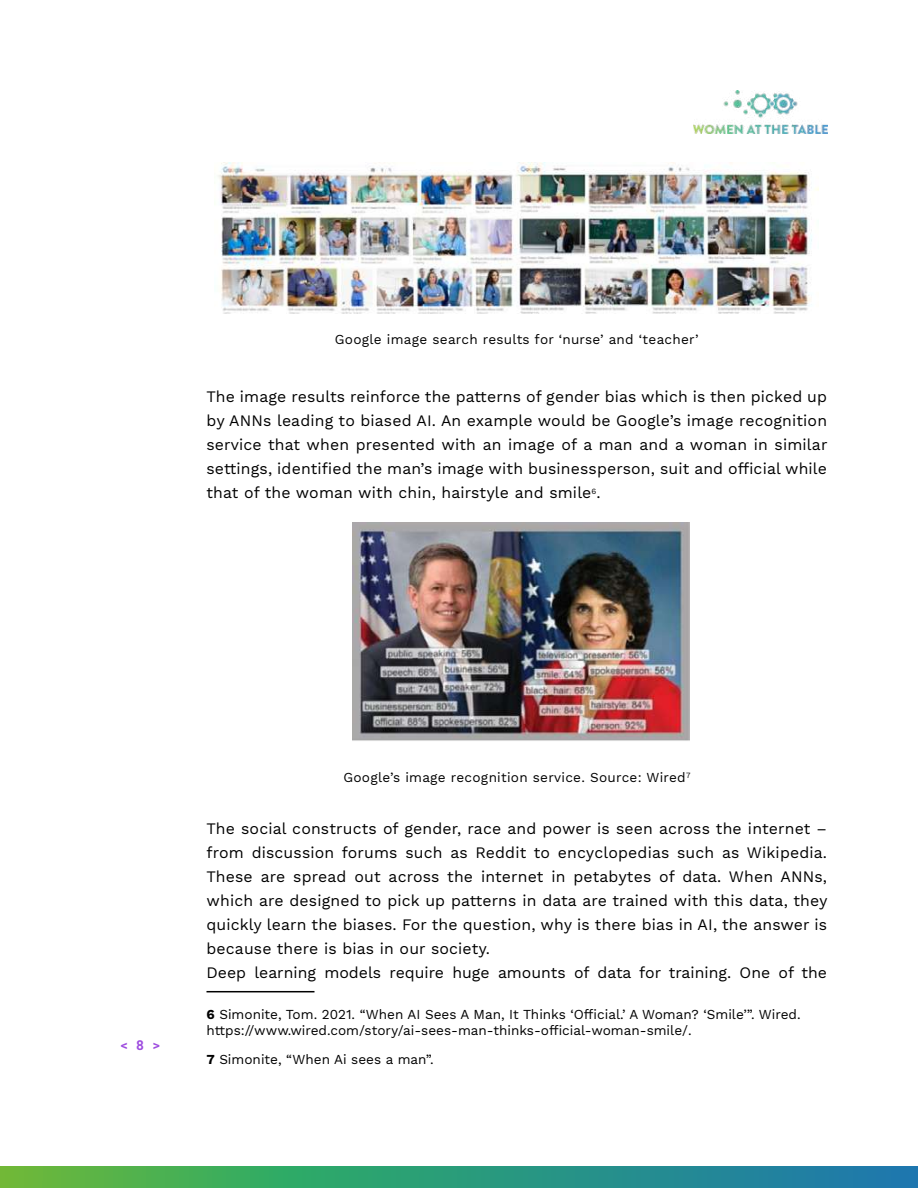
<style>
.page{position:relative;width:918px;height:1188px;background:#fff}
.page>*{position:absolute;margin:0;border:0;box-sizing:border-box;transform-origin:0 0}
.t1{font:15.75px/24px "Work Sans";letter-spacing:.01em;color:#000;text-align:justify}
.t2{font:13.5px/16.5px "Work Sans";color:#000}
.t3{font:13.5px "Work Sans";letter-spacing:.02em;color:#000}
.t4{font:700 13.5px "Roboto Mono";color:#9e4ddf}
.s1{font-weight:700}
</style>
<div class="page">
<svg style="left:1px;top:1166px;width:916px;height:22px;background:#329a78"></svg>
<img style="left:693px;top:90px;width:135px;height:44px">
<hr style="left:207px;top:991px;width:108px;height:1px;background:#000">
<img style="left:353px;top:522px;width:337px;height:219px">
<img style="left:218px;top:162px;width:601px;height:152px">
<p class="t3" style="left:335px;top:331px;width:365px">Google image search results for ‘nurse’ and ‘teacher’</p>
<p class="t1" style="left:207px;top:385px;width:622px">The image results reinforce the patterns of gender bias which is then picked up by ANNs leading to biased AI. An example would be Google’s image recognition service that when presented with an image of a man and a woman in similar settings, identified the man’s image with businessperson, suit and official while that of the woman with chin, hairstyle and smile<sup>6</sup>.</p>
<p class="t4" style="left:120px;top:1036px;width:42px">&lt; 8 &gt;</p>
<p class="t3" style="left:343px;top:770px;width:349px">Google’s image recognition service. Source: Wired<sup>7</sup></p>
<p class="t1" style="left:207px;top:817px;width:622px;text-align:left">The social constructs of gender, race and power is seen across the internet – from discussion forums such as Reddit to encyclopedias such as Wikipedia.<br>These are spread out across the internet in petabytes of data. When ANNs, which are designed to pick up patterns in data are trained with this data, they quickly learn the biases. For the question, why is there bias in AI, the answer is because there is bias in our society.<br>Deep learning models require huge amounts of data for training. One of the</p>
<p class="t2" style="left:207px;top:1006px;width:596px"><span class="s1">6</span> Simonite, Tom. 2021. “When AI Sees A Man, It Thinks ‘Official.’ A Woman? ‘Smile’”. Wired. https://www.wired.com/story/ai-sees-man-thinks-official-woman-smile/.</p>
<p class="t2" style="left:207px;top:1051px;width:229px"><span class="s1">7</span> Simonite, “When Ai sees a man”.</p>
</div>
